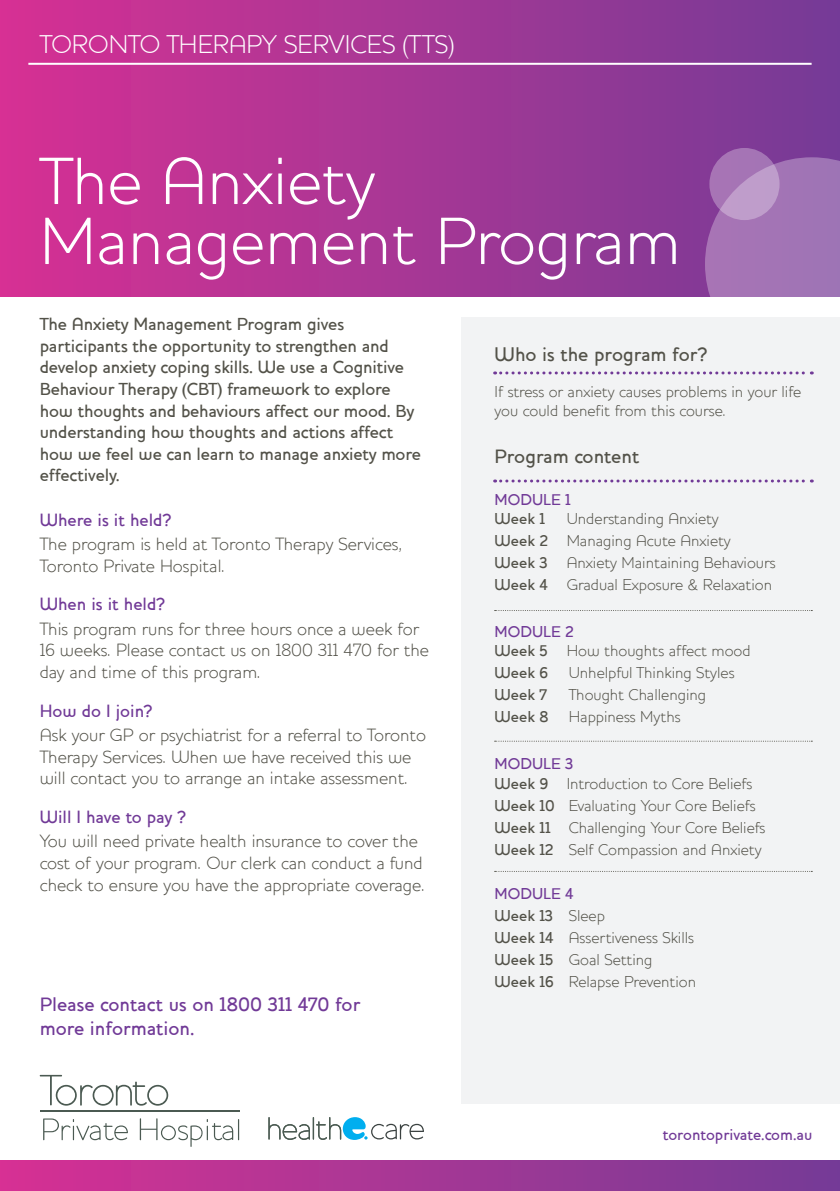
<style>
.page{position:relative;width:840px;height:1191px;background:#fff}
.page>*{position:absolute;margin:0;border:0;box-sizing:border-box;transform-origin:0 0}
.t1{font:300 68px/60px "Houschka";color:#fff}
.t2{font:300 26px "Houschka";color:#fff}
.t3{font:500 20px/24px "Houschka";color:#713a97}
.t4{font:500 20px "Houschka";color:#535249}
.t5{font:300 18px/21.6px "Houschka";color:#535249}
.t6{font:500 18px/21.6px "Houschka";letter-spacing:-.01em;color:#535249}
.t7{font:300 16px/22px "Houschka";color:#535249}
.t8{font:500 16px/19.2px "Houschka";color:#713a97}
.t9{font:500 16px "Houschka";color:#535249}
.s1{font-weight:500;color:#713a97}
.s2{color:#535249}
.s3{font-weight:500}
</style>
<div class="page">
<div style="left:0;top:0;width:839px;height:297px;background:linear-gradient(to right,#d73194,#753c96)"></div>
<hr style="left:28px;top:63px;width:783px;height:2px;background:#fff">
<div style="left:709px;top:148px;width:70px;height:72px;background:#a574b5;border-radius:50%"></div>
<hr style="left:312px;top:1117px;width:2px;height:22px;background:#4b5b52">
<svg style="left:268px;top:1117px;width:42px;height:22px"></svg>
<svg style="left:316px;top:1117px;width:108px;height:23px"></svg>
<svg style="left:40px;top:1074px;width:128px;height:31px"></svg>
<svg style="left:140px;top:1118px;width:99px;height:28px"></svg>
<svg style="left:43px;top:1118px;width:85px;height:22px"></svg>
<hr style="left:40px;top:1110px;width:199px;height:2px;background:#4b5a52">
<div style="left:461px;top:317px;width:378px;height:786px;background:#f2f3f4"></div>
<svg style="left:494px;top:157px;width:345px;height:217px"></svg>
<svg style="left:494px;top:479px;width:317px;height:3px"></svg>
<svg style="left:494px;top:610px;width:317px;height:1px"></svg>
<svg style="left:494px;top:740px;width:316px;height:1px"></svg>
<svg style="left:494px;top:871px;width:317px;height:1px"></svg>
<div style="left:0;top:1161px;width:839px;height:30px;background:linear-gradient(to right,#d73193,#753c96)"></div>
<p class="t2" style="left:40px;top:28px;width:416px">TORONTO THERAPY SERVICES (TTS)</p>
<p class="t1" style="left:40px;top:151px;width:642px">The Anxiety<br>Management Program</p>
<p class="t6" style="left:40px;top:313px;width:382px">The Anxiety Management Program gives participants the opportunity to strengthen and develop anxiety coping skills. We use a Cognitive Behaviour Therapy (CBT) framework to explore how thoughts and behaviours affect our mood. By understanding how thoughts and actions affect how we feel we can learn to manage anxiety more effectively.</p>
<p class="t5" style="left:40px;top:507px;width:364px;line-height:24.4px"><span class="s1">Where is it held?<br></span>The program is held at Toronto Therapy Services,</p>
<p class="t5" style="left:40px;top:546px;width:187px;line-height:38.6px">Toronto Private Hospital.<br><span class="s1">When is it held?</span></p>
<p class="t5" style="left:40px;top:618px;width:390px">This program runs for three hours once a week for<br>16 weeks. Please contact us on 1800 311 470 for the day and time of this program.</p>
<p class="t5" style="left:40px;top:698px;width:387px;line-height:24.4px"><span class="s1">How do I join?<br></span>Ask your GP or psychiatrist for a referral to Toronto</p>
<p class="t5" style="left:40px;top:745px;width:373px">Therapy Services. When we have received this we will contact you to arrange an intake assessment.</p>
<p class="t5" style="left:40px;top:804px;width:379px;line-height:24.4px"><span class="s1">Will I have to pay ?<br></span>You will need private health insurance to cover the</p>
<p class="t5" style="left:40px;top:852px;width:386px">cost of your program. Our clerk can conduct a fund check to ensure you have the appropriate coverage.</p>
<p class="t4" style="left:494px;top:342px;width:214px">Who is the program for?</p>
<p class="t7" style="left:494px;top:382px;width:308px;line-height:19.2px">If stress or anxiety causes problems in your life you could benefit from this course.</p>
<p class="t4" style="left:494px;top:444px;width:146px">Program content</p>
<p class="t8" style="left:494px;top:490px;width:78px">MODULE 1<br><span class="s2">Week 1</span></p>
<p class="t7" style="left:494px;top:507px;width:282px;text-indent:72px">Understanding Anxiety<br><span class="s3">Week 2</span> Managing Acute Anxiety<br><span class="s3">Week 3</span> Anxiety Maintaining Behaviours<br><span class="s3">Week 4</span> Gradual Exposure &amp; Relaxation</p>
<p class="t7" style="left:494px;top:622px;width:257px;line-height:19.2px"><span class="s1">MODULE 2<br></span><span class="s3">Week 5</span> How thoughts affect mood</p>
<p class="t9" style="left:494px;top:663px;width:55px">Week 6</p>
<p class="t7" style="left:568px;top:662px;width:167px">Unhelpful Thinking Styles</p>
<p class="t9" style="left:494px;top:685px;width:54px">Week 7</p>
<p class="t7" style="left:568px;top:684px;width:139px">Thought Challenging</p>
<p class="t9" style="left:494px;top:707px;width:55px">Week 8</p>
<p class="t7" style="left:568px;top:706px;width:113px">Happiness Myths</p>
<p class="t7" style="left:494px;top:754px;width:259px;line-height:19.2px"><span class="s1">MODULE 3<br></span><span class="s3">Week 9</span> Introduction to Core Beliefs</p>
<p class="t7" style="left:494px;top:794px;width:272px"><span class="s3">Week 10</span> Evaluating Your Core Beliefs<br><span class="s3">Week 11</span> Challenging Your Core Beliefs<br><span class="s3">Week 12</span> Self Compassion and Anxiety</p>
<p class="t7" style="left:494px;top:882px;width:203px"><span class="s1">MODULE 4<br></span><span class="s3">Week 13</span> Sleep<br><span class="s3">Week 14</span> Assertiveness Skills<br><span class="s3">Week 15</span> Goal Setting<br><span class="s3">Week 16</span> Relapse Prevention</p>
<p class="t3" style="left:40px;top:992px;width:322px">Please contact us on 1800 311 470 for more information.</p>
<p class="t8" style="left:662px;top:1124px;width:151px">torontoprivate.com.au</p>
</div>
